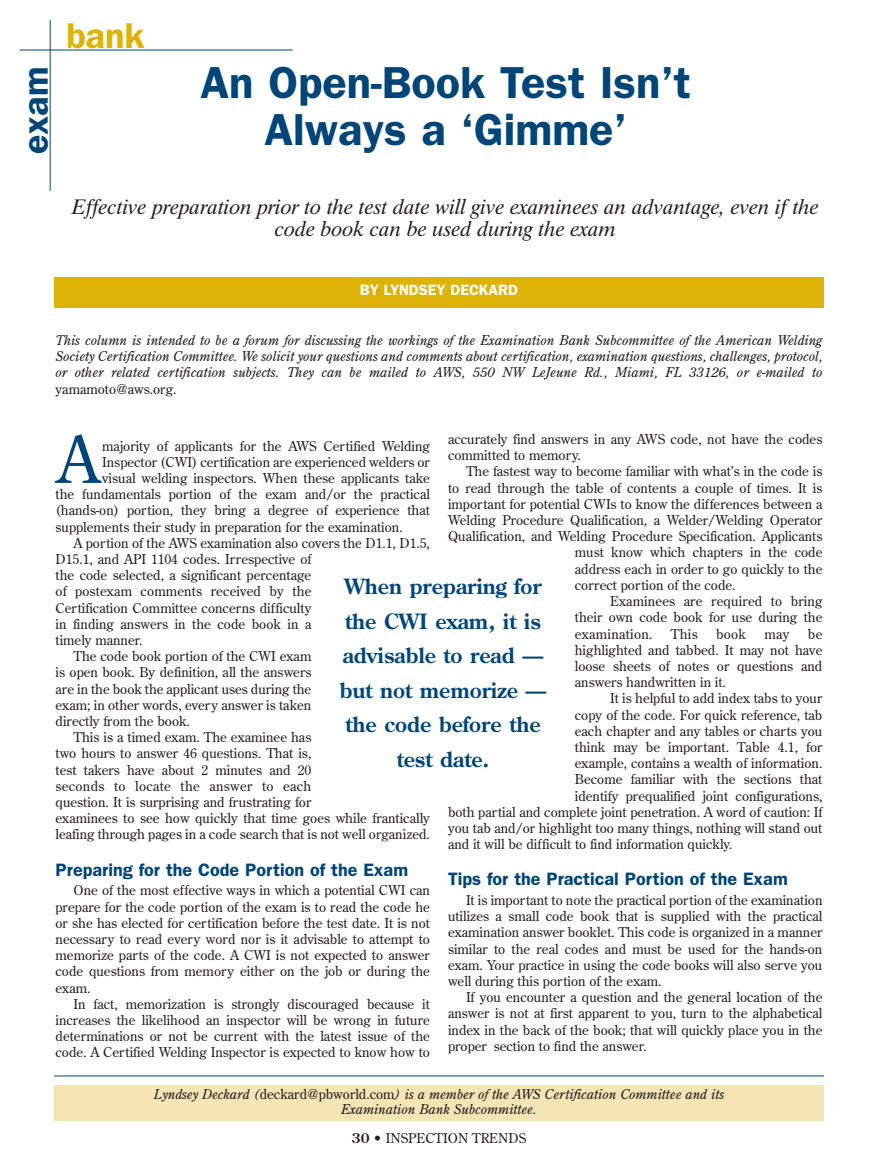
<style>
.page{position:relative;width:878px;height:1175px;background:#fff}
.page>*{position:absolute;margin:0;border:0;box-sizing:border-box;transform-origin:0 0}
.t1{font:64.2px "Century Old Style";color:#004577}
.t2{font:600 45px/46.5px "Franklin Gothic";color:#004577;text-align:center}
.t3{font:600 36px "Franklin Gothic";color:#004577}
.t4{font:600 36px "Franklin Gothic";color:#deb308}
.t5{font:italic 21px/22.5px "Dutch 801 BT";color:#231f20;text-align:center}
.t6{font:700 21px/34.5px "Century Old Style";color:#004577;text-align:center}
.t7{font:600 18px "Franklin Gothic";color:#004577}
.t8{font:600 15px "Franklin Gothic";color:#fff}
.t9{font:13.5px/16.2px "Century Old Style";color:#231f20;text-align:justify}
.t10{font:italic 13.5px/16.2px "Century Old Style";color:#231f20;text-align:center}
.t11{font:13.5px "Century Old Style";letter-spacing:.02em;color:#231f20}
.s1{font-style:normal}
.s2{font-weight:700}
</style>
<div class="page">
<div style="left:54px;top:277px;width:770px;height:31px;background:#deb308"></div>
<div style="left:54px;top:1085px;width:770px;height:35px;background:#f5e4b4"></div>
<hr style="left:20px;top:50px;width:273px;height:1px;background:#004577">
<hr style="left:50px;top:20px;width:1px;height:171px;background:#004577">
<hr style="left:54px;top:1075px;width:770px;height:1px;background:#004577">
<h3 class="t3" style="left:23px;top:154px;width:89px;rotate:-90deg">exam</h3>
<h3 class="t4" style="left:66px;top:24px;width:80px">bank</h3>
<h2 class="t2" style="left:200px;top:64px;width:492px">An Open-Book Test Isn’t<br>Always a ‘Gimme’</h2>
<h3 class="t5" style="left:72px;top:197px;width:748px">Effective preparation prior to the test date will give examinees an advantage, even if the code book can be used during the exam</h3>
<p class="t8" style="left:360px;top:285px;width:159px">BY LYNDSEY DECKARD</p>
<p class="t10" style="left:56px;top:333px;width:768px;text-align:justify">This column is intended to be a forum for discussing the workings of the Examination Bank Subcommittee of the American Welding Society Certification Committee. We solicit your questions and comments about certification, examination questions, challenges, protocol, or other related certification subjects. They can be mailed to AWS, 550 NW LeJeune Rd., Miami, FL 33126, or e-mailed to</p>
<p class="t9" style="left:56px;top:381px;width:122px">yamamoto@aws.org.</p>
<p class="t9" style="left:448px;top:432px;width:376px">accurately find answers in any AWS code, not have the codes committed to memory.</p>
<p class="t9" style="left:466px;top:464px;width:358px">The fastest way to become familiar with what’s in the code is</p>
<p class="t9" style="left:448px;top:480px;width:376px">to read through the table of contents a couple of times. It is</p>
<p class="t9" style="left:448px;top:497px;width:376px">important for potential CWIs to know the differences between a</p>
<p class="t9" style="left:448px;top:513px;width:376px">Welding Procedure Qualification, a Welder/Welding Operator</p>
<p class="t9" style="left:448px;top:529px;width:376px">Qualification, and Welding Procedure Specification. Applicants</p>
<p class="t9" style="left:575px;top:545px;width:249px">must know which chapters in the code</p>
<p class="t9" style="left:575px;top:561px;width:249px">address each in order to go quickly to the</p>
<p class="t9" style="left:575px;top:578px;width:162px">correct portion of the code.</p>
<p class="t9" style="left:610px;top:594px;width:214px">Examinees are required to bring</p>
<p class="t9" style="left:575px;top:610px;width:249px">their own code book for use during the</p>
<p class="t11" style="left:575px;top:628px;width:79px">examination.</p>
<p class="t9" style="left:671px;top:626px;width:28px">This</p>
<p class="t9" style="left:716px;top:626px;width:31px">book</p>
<p class="t9" style="left:764px;top:626px;width:27px">may</p>
<h1 class="t1" style="left:57px;top:433px;width:44px">A</h1>
<p class="t9" style="left:102px;top:438px;width:329px">majority of applicants for the AWS Certified Welding</p>
<p class="t9" style="left:102px;top:455px;width:329px">Inspector (CWI) certification are experienced welders or</p>
<p class="t9" style="left:102px;top:471px;width:329px">visual welding inspectors. When these applicants take</p>
<p class="t9" style="left:56px;top:487px;width:376px">the fundamentals portion of the exam and/or the practical</p>
<p class="t9" style="left:56px;top:503px;width:376px">(hands-on) portion, they bring a degree of experience that</p>
<p class="t9" style="left:56px;top:519px;width:349px">supplements their study in preparation for the examination.</p>
<p class="t9" style="left:74px;top:536px;width:358px">A portion of the AWS examination also covers the D1.1, D1.5,</p>
<p class="t9" style="left:56px;top:552px;width:257px">D15.1, and API 1104 codes. Irrespective of</p>
<p class="t9" style="left:56px;top:568px;width:257px">the code selected, a significant percentage</p>
<p class="t9" style="left:56px;top:584px;width:257px">of postexam comments received by the</p>
<p class="t9" style="left:56px;top:600px;width:257px">Certification Committee concerns difficulty</p>
<p class="t9" style="left:56px;top:617px;width:257px">in finding answers in the code book in a</p>
<p class="t9" style="left:56px;top:633px;width:89px">timely manner.</p>
<p class="t9" style="left:74px;top:649px;width:239px">The code book portion of the CWI exam</p>
<p class="t9" style="left:56px;top:665px;width:257px">is open book. By definition, all the answers</p>
<p class="t9" style="left:56px;top:681px;width:257px">are in the book the applicant uses during the</p>
<p class="t9" style="left:56px;top:698px;width:257px">exam; in other words, every answer is taken</p>
<p class="t9" style="left:56px;top:714px;width:136px">directly from the book.</p>
<p class="t9" style="left:74px;top:730px;width:239px">This is a timed exam. The examinee has</p>
<p class="t9" style="left:56px;top:746px;width:257px">two hours to answer 46 questions. That is,</p>
<p class="t9" style="left:56px;top:762px;width:257px">test takers have about 2 minutes and 20</p>
<p class="t11" style="left:56px;top:780px;width:257px">seconds to locate the answer to each</p>
<p class="t9" style="left:56px;top:795px;width:257px">question. It is surprising and frustrating for</p>
<p class="t9" style="left:56px;top:811px;width:376px">examinees to see how quickly that time goes while frantically</p>
<p class="t9" style="left:56px;top:827px;width:376px">leafing through pages in a code search that is not well organized.</p>
<h3 class="t7" style="left:56px;top:863px;width:354px">Preparing for the Code Portion of the Exam</h3>
<p class="t9" style="left:56px;top:883px;width:376px;text-indent:18px">One of the most effective ways in which a potential CWI can prepare for the code portion of the exam is to read the code he or she has elected for certification before the test date. It is not necessary to read every word nor is it advisable to attempt to memorize parts of the code. A CWI is not expected to answer code questions from memory either on the job or during the exam.</p>
<p class="t9" style="left:56px;top:996px;width:376px;text-indent:18px">In fact, memorization is strongly discouraged because it increases the likelihood an inspector will be wrong in future determinations or not be current with the latest issue of the code. A Certified Welding Inspector is expected to know how to</p>
<h3 class="t6" style="left:340px;top:571px;width:208px">When preparing for the CWI exam, it is advisable to read — but not memorize — the code before the test date.</h3>
<p class="t9" style="left:575px;top:626px;width:249px;text-indent:233px">be highlighted and tabbed. It may not have loose sheets of notes or questions and answers handwritten in it.</p>
<p class="t9" style="left:610px;top:691px;width:214px">It is helpful to add index tabs to your</p>
<p class="t9" style="left:575px;top:707px;width:249px">copy of the code. For quick reference, tab</p>
<p class="t9" style="left:575px;top:723px;width:249px">each chapter and any tables or charts you</p>
<p class="t9" style="left:575px;top:740px;width:249px">think may be important. Table 4.1, for</p>
<p class="t9" style="left:575px;top:756px;width:249px">example, contains a wealth of information.</p>
<p class="t9" style="left:575px;top:772px;width:249px">Become familiar with the sections that</p>
<p class="t9" style="left:575px;top:788px;width:249px">identify prequalified joint configurations,</p>
<p class="t9" style="left:448px;top:804px;width:376px">both partial and complete joint penetration. A word of caution: If</p>
<p class="t9" style="left:448px;top:821px;width:376px">you tab and/or highlight too many things, nothing will stand out</p>
<p class="t9" style="left:448px;top:837px;width:286px">and it will be difficult to find information quickly.</p>
<h3 class="t7" style="left:448px;top:873px;width:341px">Tips for the Practical Portion of the Exam</h3>
<p class="t9" style="left:448px;top:893px;width:376px;text-indent:18px">It is important to note the practical portion of the examination utilizes a small code book that is supplied with the practical examination answer booklet. This code is organized in a manner similar to the real codes and must be used for the hands-on exam. Your practice in using the code books will also serve you well during this portion of the exam.</p>
<p class="t9" style="left:448px;top:990px;width:376px;text-indent:18px">If you encounter a question and the general location of the answer is not at first apparent to you, turn to the alphabetical index in the back of the book; that will quickly place you in the proper section to find the answer.</p>
<p class="t10" style="left:154px;top:1088px;width:571px;line-height:15px">Lyndsey Deckard (<span class="s1">deckard@pbworld.com</span>) is a member of the AWS Certification Committee and its<br>Examination Bank Subcommittee.</p>
<p class="t9" style="left:352px;top:1131px;width:176px"><span class="s2">30</span> • INSPECTION TRENDS</p>
</div>
